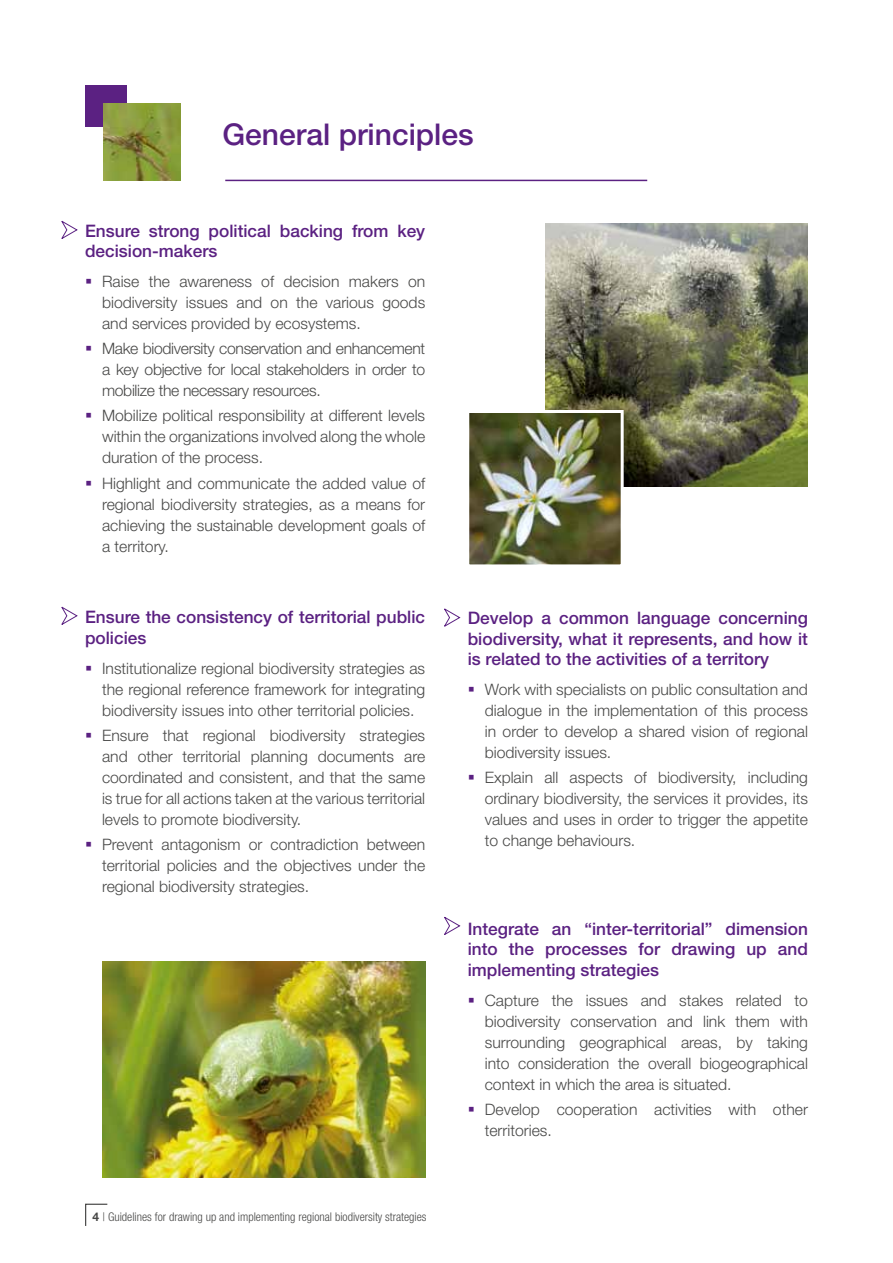
<style>
.page{position:relative;width:893px;height:1263px;background:#fff}
.page>*{position:absolute;margin:0;border:0;box-sizing:border-box;transform-origin:0 0}
.t1{font:500 30px "Helvetica Neue LT";color:#5b2182}
.t2{font:500 17.25px/20.7px "Helvetica Neue";color:#5b2182}
.t3{font:300 15.75px/21px "Helvetica Neue";color:#484847;text-align:justify}
.t4{font:300 condensed 12px "Helvetica Neue";color:#484847}
.s1{font-family:"Helvetica Neue CE";font-weight:700;font-stretch:normal}
</style>
<div class="page">
<svg style="left:85px;top:1203px;width:23px;height:23px"></svg>
<div style="left:85px;top:85px;width:42px;height:42px;background:#5b2182"></div>
<img style="left:103px;top:103px;width:77px;height:77px">
<hr style="left:225px;top:180px;width:422px;height:1px;background:#5b2182">
<svg style="left:61px;top:220px;width:17px;height:19px"></svg>
<svg style="left:444px;top:608px;width:17px;height:19px"></svg>
<svg style="left:444px;top:916px;width:17px;height:19px"></svg>
<svg style="left:61px;top:606px;width:17px;height:19px"></svg>
<img style="left:102px;top:962px;width:323px;height:216px">
<img style="left:545px;top:223px;width:263px;height:263px">
<img style="left:470px;top:414px;width:150px;height:149px">
<div style="left:466px;top:410px;width:158px;height:157px;border:3px solid #fff"></div>
<h1 class="t1" style="left:223px;top:116px;width:253px">General principles</h1>
<p class="t2" style="left:85px;top:220px;width:342px">Ensure strong political backing from key decision-makers</p>
<p class="t3" style="left:102px;top:270px;width:325px">Raise the awareness of decision makers on biodiversity issues and on the various goods and services provided by ecosystems.</p>
<p class="t3" style="left:102px;top:338px;width:325px">Make biodiversity conservation and enhancement a key objective for local stakeholders in order to mobilize the necessary resources.</p>
<p class="t3" style="left:102px;top:405px;width:325px">Mobilize political responsibility at different levels within the organizations involved along the whole duration of the process.</p>
<p class="t3" style="left:102px;top:472px;width:325px">Highlight and communicate the added value of regional biodiversity strategies, as a means for achieving the sustainable development goals of a territory.</p>
<p class="t2" style="left:85px;top:607px;width:342px">Ensure the consistency of territorial public policies</p>
<p class="t3" style="left:102px;top:657px;width:325px">Institutionalize regional biodiversity strategies as the regional reference framework for integrating biodiversity issues into other territorial policies.</p>
<p class="t3" style="left:102px;top:724px;width:325px">Ensure that regional biodiversity strategies and other territorial planning documents are coordinated and consistent, and that the same is true for all actions taken at the various territorial levels to promote biodiversity.</p>
<p class="t3" style="left:102px;top:834px;width:325px">Prevent antagonism or contradiction between territorial policies and the objectives under the regional biodiversity strategies.</p>
<p class="t4" style="left:92px;top:1210px;width:336px"><span class="s1">4</span> | Guidelines for drawing up and implementing regional biodiversity strategies</p>
<p class="t2" style="left:468px;top:607px;width:342px;text-align:justify">Develop a common language concerning biodiversity, what it represents, and how it is related to the activities of a territory</p>
<p class="t3" style="left:485px;top:678px;width:325px">Work with specialists on public consultation and dialogue in the implementation of this process in order to develop a shared vision of regional biodiversity issues.</p>
<p class="t3" style="left:485px;top:767px;width:325px">Explain all aspects of biodiversity, including ordinary biodiversity, the services it provides, its values and uses in order to trigger the appetite to change behaviours.</p>
<p class="t2" style="left:468px;top:918px;width:342px;text-align:justify">Integrate an “inter-territorial” dimension into the processes for drawing up and implementing strategies</p>
<p class="t3" style="left:485px;top:989px;width:325px">Capture the issues and stakes related to biodiversity conservation and link them with surrounding geographical areas, by taking into consideration the overall biogeographical context in which the area is situated.</p>
<p class="t3" style="left:485px;top:1098px;width:325px">Develop cooperation activities with other territories.</p>
</div>
